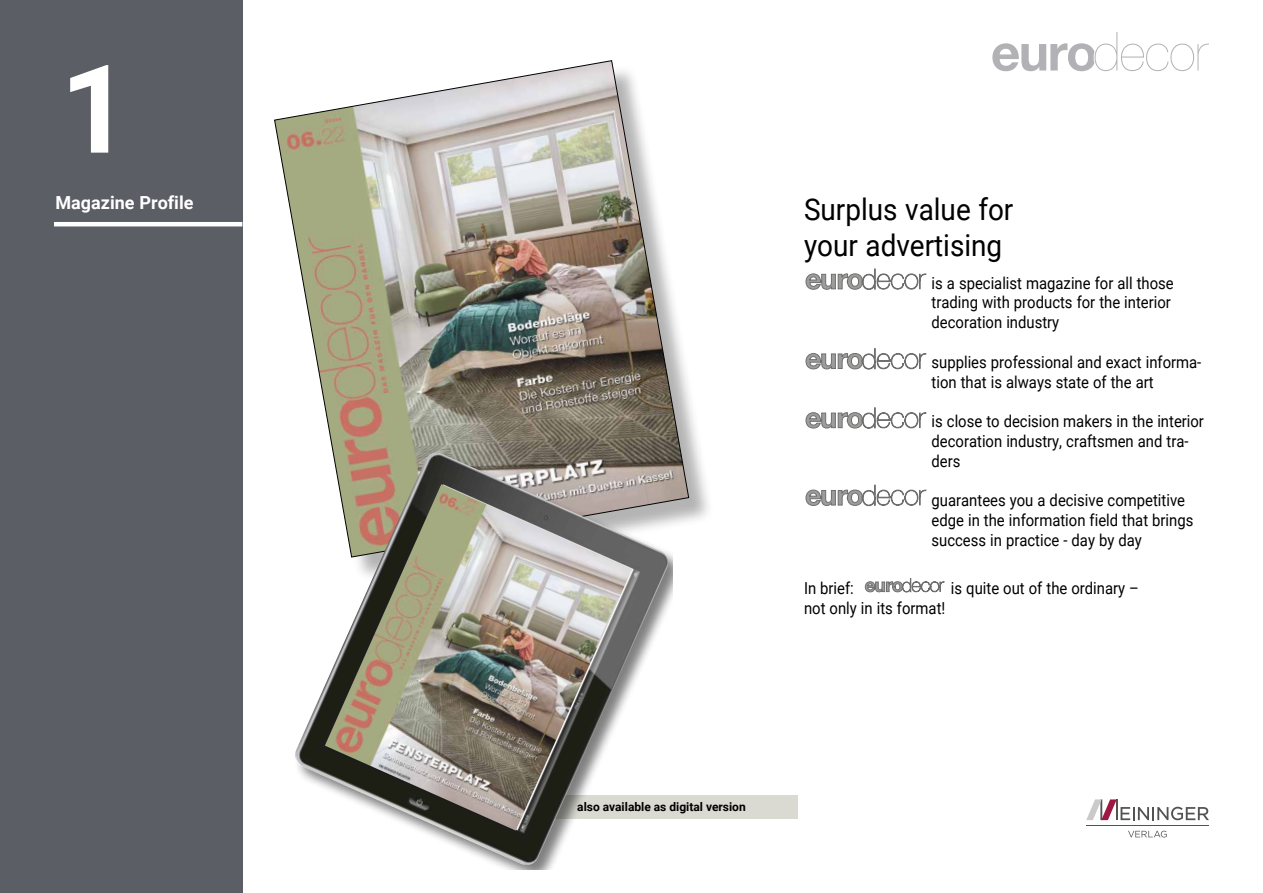
<style>
.page{position:relative;width:1263px;height:893px;background:#fff}
.page>*{position:absolute;margin:0;border:0;box-sizing:border-box;transform-origin:0 0}
.t1{font:700 123px "Roboto";color:#fff}
.t2{font:30px/36px "Roboto";color:#000;scale:.93 1}
.t3{font:700 18px "Roboto";color:#fff}
.t4{font:16.5px/19.8px "Roboto";color:#000;scale:.9 1}
.t5{font:700 12px "Roboto";color:#000}
</style>
<div class="page">
<svg style="left:992px;top:32px;width:217px;height:39px"></svg>
<div style="left:0;top:0;width:242px;height:893px;background:#5b5e64"></div>
<svg style="left:1086px;top:799px;width:123px;height:21px"></svg>
<hr style="left:1086px;top:825px;width:123px;height:1px;background:#525251">
<svg style="left:1128px;top:831px;width:39px;height:6px"></svg>
<hr style="left:54px;top:222px;width:188px;height:4px;background:#fff">
<div style="left:547px;top:795px;width:251px;height:23px;background:#dadad3"></div>
<svg style="left:806px;top:269px;width:120px;height:21px"></svg>
<svg style="left:806px;top:349px;width:120px;height:20px"></svg>
<svg style="left:806px;top:408px;width:120px;height:20px"></svg>
<svg style="left:806px;top:485px;width:120px;height:21px"></svg>
<svg style="left:865px;top:578px;width:79px;height:14px"></svg>
<div style="left:278px;top:64px;width:436px;height:519px;background:#000;opacity:.3"></div>
<img style="left:274px;top:60px;width:415px;height:498px">
<img style="left:292px;top:453px;width:379px;height:415px">
<h1 class="t1" style="left:60px;top:23px;width:72px">1</h1>
<p class="t3" style="left:56px;top:190px;width:140px">Magazine Profile</p>
<h2 class="t2" style="left:804px;top:190px;width:227px">Surplus value for your advertising</h2>
<p class="t4" style="left:931px;top:272px;width:271px">is a specialist magazine for all those trading with products for the interior decoration industry</p>
<p class="t4" style="left:931px;top:351px;width:301px">supplies professional and exact informa&shy;tion that is always state of the art</p>
<p class="t4" style="left:931px;top:411px;width:304px">is close to decision makers in the interior decoration industry, craftsmen and tra&shy;ders</p>
<p class="t4" style="left:931px;top:490px;width:292px">guarantees you a decisive competitive edge in the information field that brings success in practice - day by day</p>
<p class="t4" style="left:804px;top:578px;width:57px">In brief:</p>
<p class="t4" style="left:951px;top:578px;width:210px">is quite out of the ordinary –</p>
<p class="t4" style="left:804px;top:598px;width:159px">not only in its format!</p>
<p class="t5" style="left:577px;top:799px;width:170px">also available as digital version</p>
</div>
